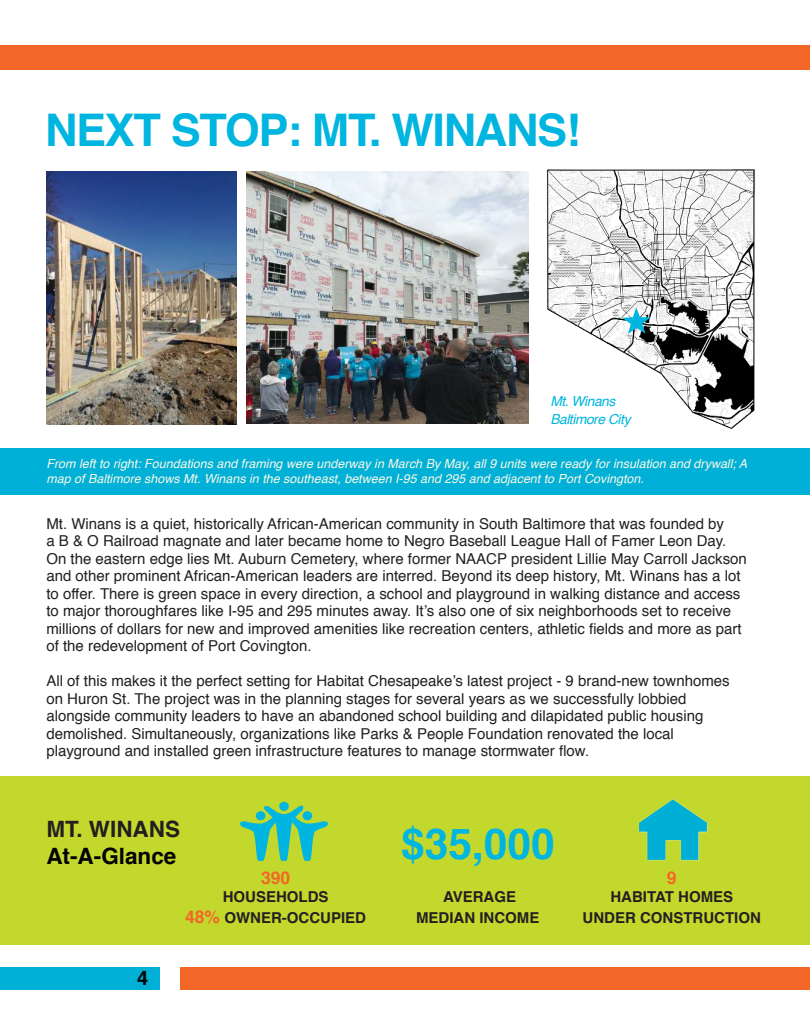
<style>
.page{position:relative;width:810px;height:1035px;background:#fff}
.page>*{position:absolute;margin:0;border:0;box-sizing:border-box;transform-origin:0 0}
.t1{font:700 45px "Helvetica";letter-spacing:-.03em;color:#00b5df}
.t2{font:700 42.5px "Helvetica";color:#00b5df}
.t3{font:700 22.5px "Helvetica";color:#020202}
.t4{font:700 22.5px "Helvetica";color:#231f20}
.t5{font:700 20px "Helvetica";color:#020202}
.t6{font:700 17.5px "Helvetica";color:#f26727}
.t7{font:15px/17.5px "Helvetica";color:#231f20}
.t8{font:700 15px/21px "Helvetica";color:#231f20;text-align:center}
.t9{font:italic 13.75px/17.5px "Helvetica";letter-spacing:-.03em;color:#00b5df}
.t10{font:italic 12.5px/15px "Helvetica";color:#f9f8e7}
.s1{font-size:17.5px;color:#f26727}
</style>
<div class="page">
<img style="left:247px;top:171px;width:282px;height:253px">
<div style="left:0;top:967px;width:159px;height:23px;background:#00b0d7"></div>
<div style="left:0;top:45px;width:810px;height:24px;background:#f26727"></div>
<div style="left:0;top:776px;width:810px;height:169px;background:#c3d82d"></div>
<div style="left:180px;top:967px;width:630px;height:23px;background:#f26727"></div>
<div style="left:0;top:448px;width:810px;height:47px;background:#00b0d7"></div>
<img style="left:46px;top:171px;width:190px;height:254px">
<img style="left:547px;top:169px;width:208px;height:260px">
<svg style="left:622px;top:307px;width:29px;height:27px"></svg>
<svg style="left:240px;top:802px;width:88px;height:59px"></svg>
<img style="left:638px;top:799px;width:70px;height:62px">
<h1 class="t1" style="left:45px;top:94px;width:537px">NEXT STOP: MT. WINANS!</h1>
<p class="t9" style="left:550px;top:394px;width:82px">Mt. Winans<br>Baltimore City</p>
<p class="t10" style="left:46px;top:457px;width:702px">From left to right: Foundations and framing were underway in March By May, all 9 units were ready for insulation and drywall; A map of Baltimore shows Mt. Winans in the southeast, between I-95 and 295 and adjacent to Port Covington.</p>
<p class="t7" style="left:46px;top:515px;width:702px">Mt. Winans is a quiet, historically African-American community in South Baltimore that was founded by<br>a B &amp; O Railroad magnate and later became home to Negro Baseball League Hall of Famer Leon Day.<br>On the eastern edge lies Mt. Auburn Cemetery, where former NAACP president Lillie May Carroll Jackson and other prominent African-American leaders are interred. Beyond its deep history, Mt. Winans has a lot to offer. There is green space in every direction, a school and playground in walking distance and access to major thoroughfares like I-95 and 295 minutes away. It’s also one of six neighborhoods set to receive millions of dollars for new and improved amenities like recreation centers, athletic fields and more as part of the redevelopment of Port Covington.</p>
<p class="t7" style="left:46px;top:673px;width:685px">All of this makes it the perfect setting for Habitat Chesapeake’s latest project - 9 brand-new townhomes on Huron St. The project was in the planning stages for several years as we successfully lobbied alongside community leaders to have an abandoned school building and dilapidated public housing demolished. Simultaneously, organizations like Parks &amp; People Foundation renovated the local playground and installed green infrastructure features to manage stormwater flow.</p>
<h3 class="t4" style="left:46px;top:820px;width:135px">MT. WINANS</h3>
<h3 class="t3" style="left:46px;top:838px;width:132px">At-A-Glance</h3>
<h2 class="t2" style="left:401px;top:826px;width:155px">$35,000</h2>
<h3 class="t5" style="left:137px;top:969px;width:13px">4</h3>
<p class="t6" style="left:261px;top:870px;width:31px">390</p>
<p class="t8" style="left:185px;top:887px;width:182px">HOUSEHOLDS<br><span class="s1">48%</span> OWNER-OCCUPIED</p>
<p class="t8" style="left:416px;top:887px;width:125px">AVERAGE<br>MEDIAN INCOME</p>
<p class="t6" style="left:667px;top:870px;width:11px">9</p>
<p class="t8" style="left:583px;top:887px;width:180px">HABITAT HOMES<br>UNDER CONSTRUCTION</p>
</div>
